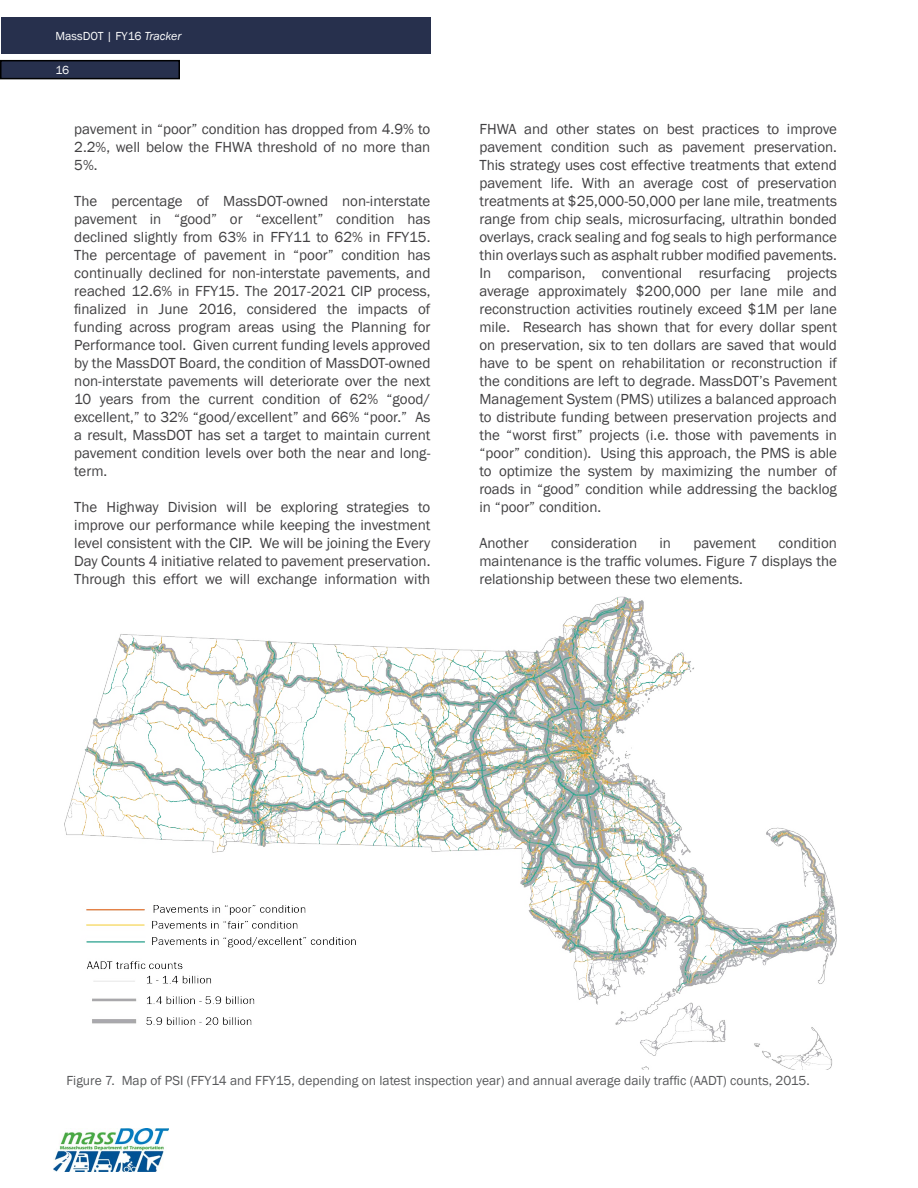
<style>
.page{position:relative;width:918px;height:1188px;background:#fff}
.page>*{position:absolute;margin:0;border:0;box-sizing:border-box;transform-origin:0 0}
.Body{font:15px/18px "Franklin Gothic";color:#414042;text-align:justify}
.t1{font:13.5px "Franklin Gothic";color:#58595b}
.t2{font:12px "Franklin Gothic";color:#fff}
.s1{font-style:italic}
</style>
<div class="page">
<img style="left:54px;top:1128px;width:115px;height:43px">
<div style="left:1px;top:61px;width:178px;height:18px;background:#27304d"></div>
<div style="left:0;top:60px;width:180px;height:19px;border:2px solid #000"></div>
<div style="left:2px;top:17px;width:429px;height:37px;background:#27304d"></div>
<img style="left:65px;top:596px;width:772px;height:473px">
<p class="t2" style="left:56px;top:28px;width:127px">MassDOT | FY16 <span class="s1">Tracker</span></p>
<p class="t2" style="left:56px;top:62px;width:15px">16</p>
<p class="Body" style="left:74px;top:120px;width:358px">pavement in “poor” condition has dropped from 4.9% to 2.2%, well below the FHWA threshold of no more than 5%.</p>
<p class="Body" style="left:74px;top:192px;width:358px">The percentage of MassDOT-owned non-interstate pavement in “good” or “excellent” condition has declined slightly from 63% in FFY11 to 62% in FFY15.<br>The percentage of pavement in “poor” condition has continually declined for non-interstate pavements, and reached 12.6% in FFY15. The 2017-2021 CIP process, finalized in June 2016, considered the impacts of funding across program areas using the Planning for Performance tool. Given current funding levels approved by the MassDOT Board, the condition of MassDOT-owned non-interstate pavements will deteriorate over the next 10 years from the current condition of 62% “good/ excellent,” to 32% “good/excellent” and 66% “poor.” As a result, MassDOT has set a target to maintain current pavement condition levels over both the near and long&shy;term.</p>
<p class="Body" style="left:74px;top:498px;width:358px">The Highway Division will be exploring strategies to improve our performance while keeping the investment level consistent with the CIP. We will be joining the Every Day Counts 4 initiative related to pavement preservation.<br>Through this effort we will exchange information with</p>
<p class="Body" style="left:479px;top:120px;width:359px">FHWA and other states on best practices to improve pavement condition such as pavement preservation.<br>This strategy uses cost effective treatments that extend pavement life. With an average cost of preservation treatments at $25,000-50,000 per lane mile, treatments range from chip seals, microsurfacing, ultrathin bonded overlays, crack sealing and fog seals to high performance thin overlays such as asphalt rubber modified pavements.<br>In comparison, conventional resurfacing projects average approximately $200,000 per lane mile and reconstruction activities routinely exceed $1M per lane mile. Research has shown that for every dollar spent on preservation, six to ten dollars are saved that would have to be spent on rehabilitation or reconstruction if the conditions are left to degrade. MassDOT’s Pavement Management System (PMS) utilizes a balanced approach to distribute funding between preservation projects and the “worst first” projects (i.e. those with pavements in “poor” condition). Using this approach, the PMS is able to optimize the system by maximizing the number of roads in “good” condition while addressing the backlog in “poor” condition.</p>
<p class="Body" style="left:479px;top:534px;width:51px">Another</p>
<p class="Body" style="left:551px;top:534px;width:88px">consideration</p>
<p class="Body" style="left:660px;top:534px;width:13px">in</p>
<p class="Body" style="left:694px;top:534px;width:64px">pavement</p>
<p class="Body" style="left:479px;top:534px;width:359px;text-indent:299px">condition maintenance is the traffic volumes. Figure 7 displays the relationship between these two elements.</p>
<p class="t1" style="left:66px;top:1072px;width:745px">Figure 7. Map of PSI (FFY14 and FFY15, depending on latest inspection year) and annual average daily traffic (AADT) counts, 2015.</p>
</div>
